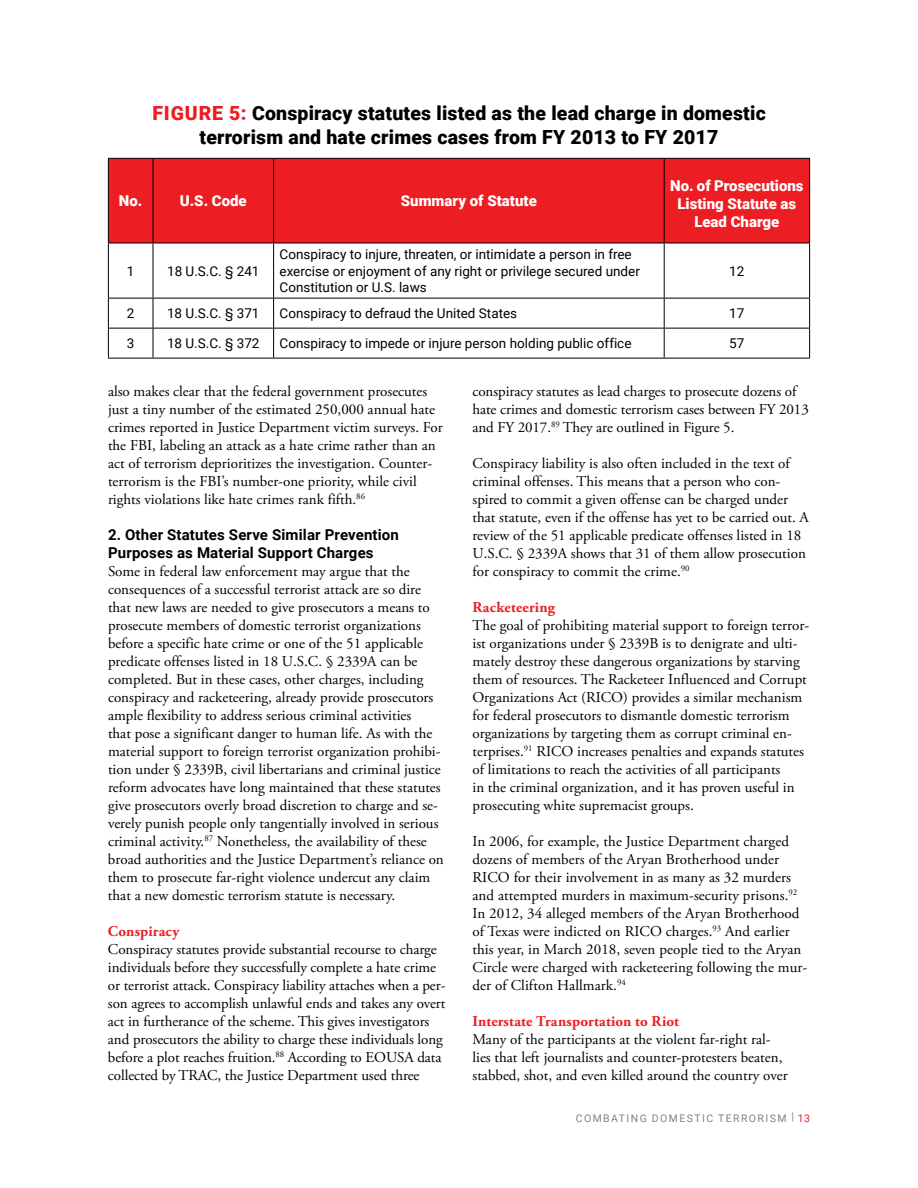
<style>
.page{position:relative;width:918px;height:1188px;background:#fff}
.page>*{position:absolute;margin:0;border:0;box-sizing:border-box;transform-origin:0 0}
.t1{font:900 19.5px/23.4px "Roboto";letter-spacing:.01em;color:#000;text-align:center}
.t2{font:15px/18px "Adobe Garamond Pro";letter-spacing:-.005em;color:#000}
.t3{font:15px/18px "Adobe Garamond Pro";letter-spacing:-.06em;color:#000}
.t4{font:900 15px/18px "Roboto";color:#fff;text-align:center}
.t5{font:700 15px/18px "Roboto";letter-spacing:.01em;color:#000}
.t6{font:700 15px "Adobe Garamond Pro";letter-spacing:.015em;color:#ed1d24}
.t7{font:13.5px/16.5px "Roboto";color:#000}
.t8{font:10.5px "Roboto";letter-spacing:.135em;color:#808285}
.s1{color:#ed1d24}
</style>
<div class="page">
<div style="left:109px;top:159px;width:700px;height:84px;background:#ed1d24"></div>
<hr style="left:108px;top:158px;width:45px;height:1px;background:#000">
<hr style="left:108px;top:159px;width:1px;height:84px;background:#000">
<hr style="left:153px;top:158px;width:121px;height:1px;background:#000">
<hr style="left:153px;top:159px;width:1px;height:84px;background:#000">
<hr style="left:274px;top:158px;width:390px;height:1px;background:#000">
<hr style="left:273px;top:159px;width:1px;height:84px;background:#000">
<hr style="left:664px;top:158px;width:146px;height:1px;background:#000">
<hr style="left:664px;top:159px;width:1px;height:84px;background:#000">
<hr style="left:809px;top:159px;width:1px;height:84px;background:#000">
<hr style="left:108px;top:243px;width:45px;height:1px;background:#000">
<hr style="left:108px;top:243px;width:1px;height:55px;background:#000">
<hr style="left:153px;top:243px;width:121px;height:1px;background:#000">
<hr style="left:153px;top:243px;width:1px;height:55px;background:#000">
<hr style="left:274px;top:243px;width:390px;height:1px;background:#000">
<hr style="left:273px;top:243px;width:1px;height:55px;background:#000">
<hr style="left:664px;top:243px;width:146px;height:1px;background:#000">
<hr style="left:664px;top:243px;width:1px;height:55px;background:#000">
<hr style="left:809px;top:243px;width:1px;height:55px;background:#000">
<hr style="left:108px;top:298px;width:45px;height:1px;background:#000">
<hr style="left:108px;top:298px;width:1px;height:30px;background:#000">
<hr style="left:153px;top:298px;width:121px;height:1px;background:#000">
<hr style="left:153px;top:298px;width:1px;height:30px;background:#000">
<hr style="left:274px;top:298px;width:390px;height:1px;background:#000">
<hr style="left:273px;top:298px;width:1px;height:30px;background:#000">
<hr style="left:664px;top:298px;width:146px;height:1px;background:#000">
<hr style="left:664px;top:298px;width:1px;height:30px;background:#000">
<hr style="left:809px;top:298px;width:1px;height:30px;background:#000">
<hr style="left:108px;top:328px;width:45px;height:1px;background:#000">
<hr style="left:108px;top:328px;width:1px;height:30px;background:#000">
<hr style="left:153px;top:328px;width:121px;height:1px;background:#000">
<hr style="left:153px;top:328px;width:1px;height:30px;background:#000">
<hr style="left:274px;top:328px;width:390px;height:1px;background:#000">
<hr style="left:273px;top:328px;width:1px;height:30px;background:#000">
<hr style="left:664px;top:328px;width:146px;height:1px;background:#000">
<hr style="left:664px;top:328px;width:1px;height:30px;background:#000">
<hr style="left:809px;top:328px;width:1px;height:30px;background:#000">
<hr style="left:108px;top:358px;width:45px;height:1px;background:#000">
<hr style="left:153px;top:358px;width:121px;height:1px;background:#000">
<hr style="left:274px;top:358px;width:390px;height:1px;background:#000">
<hr style="left:664px;top:358px;width:146px;height:1px;background:#000">
<h1 class="t1" style="left:152px;top:101px;width:615px"><span class="s1">FIGURE 5:</span> Conspiracy statutes listed as the lead charge in domestic terrorism and hate crimes cases from FY 2013 to FY 2017</h1>
<p class="t4" style="left:119px;top:191px;width:25px">No.</p>
<p class="t4" style="left:180px;top:191px;width:69px">U.S. Code</p>
<p class="t4" style="left:401px;top:191px;width:137px">Summary of Statute</p>
<p class="t7" style="left:127px;top:262px;width:9px">1</p>
<p class="t7" style="left:167px;top:262px;width:94px">18 U.S.C. § 241</p>
<p class="t7" style="left:280px;top:246px;width:362px">Conspiracy to injure, threaten, or intimidate a person in free exercise or enjoyment of any right or privilege secured under<br>Constitution or U.S. laws</p>
<p class="t4" style="left:670px;top:176px;width:135px">No. of Prosecutions<br>Listing Statute as<br>Lead Charge</p>
<p class="t7" style="left:729px;top:262px;width:17px">12</p>
<p class="t7" style="left:127px;top:305px;width:9px">2</p>
<p class="t7" style="left:167px;top:305px;width:94px">18 U.S.C. § 371</p>
<p class="t7" style="left:280px;top:305px;width:239px">Conspiracy to defraud the United States</p>
<p class="t7" style="left:729px;top:305px;width:17px">17</p>
<p class="t7" style="left:127px;top:335px;width:9px">3</p>
<p class="t7" style="left:167px;top:335px;width:94px">18 U.S.C. § 372</p>
<p class="t7" style="left:280px;top:335px;width:353px">Conspiracy to impede or injure person holding public office</p>
<p class="t7" style="left:729px;top:335px;width:17px">57</p>
<p class="t2" style="left:108px;top:383px;width:336px">also makes clear that the federal government prosecutes just a tiny number of the estimated 250,000 annual hate crimes reported in Justice Department victim surveys. For the FBI, labeling an attack as a hate crime rather than an act of terrorism deprioritizes the investigation. Counter&shy;terrorism is the FBI’s number-one priority, while civil rights violations like hate crimes rank fifth.<sup>86</sup></p>
<p class="t5" style="left:108px;top:525px;width:293px">2. Other Statutes Serve Similar Prevention<br>Purposes as Material Support Charges</p>
<p class="t2" style="left:108px;top:563px;width:337px">Some in federal law enforcement may argue that the consequences of a successful terrorist attack are so dire that new laws are needed to give prosecutors a means to prosecute members of domestic terrorist organizations before a specific hate crime or one of the 51 applicable predicate offenses listed in 18 U.S.C. § 2339A can be completed. But in these cases, other charges, including conspiracy and racketeering, already provide prosecutors ample flexibility to address serious criminal activities<br>that pose a significant danger to human life. As with the material support to foreign terrorist organization prohibi&shy;tion under § 2339B, civil libertarians and criminal justice reform advocates have long maintained that these statutes give prosecutors overly broad discretion to charge and se&shy;verely punish people only tangentially involved in serious criminal activity.<sup>87</sup> Nonetheless, the availability of these broad authorities and the Justice Department’s reliance on them to prosecute far-right violence undercut any claim that a new domestic terrorism statute is necessary.</p>
<p class="t6" style="left:108px;top:923px;width:73px">Conspiracy</p>
<p class="t2" style="left:108px;top:941px;width:339px">Conspiracy statutes provide substantial recourse to charge individuals before they successfully complete a hate crime or terrorist attack. Conspiracy liability attaches when a per&shy;son agrees to accomplish unlawful ends and takes any overt act in furtherance of the scheme. This gives investigators and prosecutors the ability to charge these individuals long before a plot reaches fruition.<sup>88</sup> According to EOUSA data collected by TRAC, the Justice Department used three</p>
<p class="t2" style="left:472px;top:383px;width:338px">conspiracy statutes as lead charges to prosecute dozens of hate crimes and domestic terrorism cases between FY 2013 and FY 2017.<sup>89</sup> They are outlined in Figure 5.</p>
<p class="t3" style="left:473px;top:455px;width:338px">Conspiracy liability is also often included in the text of criminal offenses. This means that a person who con&shy;spired to commit a given offense can be charged under that statute, even if the offense has yet to be carried out. A review of the 51 applicable predicate offenses listed in 18<br>U.S.C. § 2339A shows that 31 of them allow prosecution for conspiracy to commit the crime.<sup>90</sup></p>
<p class="t6" style="left:472px;top:599px;width:84px">Racketeering</p>
<p class="t2" style="left:472px;top:617px;width:338px">The goal of prohibiting material support to foreign terror&shy;ist organizations under § 2339B is to denigrate and ulti&shy;mately destroy these dangerous organizations by starving them of resources. The Racketeer Influenced and Corrupt Organizations Act (RICO) provides a similar mechanism for federal prosecutors to dismantle domestic terrorism organizations by targeting them as corrupt criminal en&shy;terprises.<sup>91</sup> RICO increases penalties and expands statutes of limitations to reach the activities of all participants<br>in the criminal organization, and it has proven useful in prosecuting white supremacist groups.</p>
<p class="t2" style="left:472px;top:833px;width:336px">In 2006, for example, the Justice Department charged dozens of members of the Aryan Brotherhood under RICO for their involvement in as many as 32 murders and attempted murders in maximum-security prisons.<sup>92<br></sup>In 2012, 34 alleged members of the Aryan Brotherhood of Texas were indicted on RICO charges.<sup>93</sup> And earlier this year, in March 2018, seven people tied to the Aryan Circle were charged with racketeering following the mur&shy;der of Clifton Hallmark.<sup>94</sup></p>
<p class="t6" style="left:472px;top:1013px;width:208px">Interstate Transportation to Riot</p>
<p class="t2" style="left:472px;top:1031px;width:317px">Many of the participants at the violent far-right ral&shy;lies that left journalists and counter-protesters beaten, stabbed, shot, and even killed around the country over</p>
<p class="t8" style="left:576px;top:1111px;width:236px">COMBATING DOMESTIC TERRORISM | <span class="s1">13</span></p>
</div>
